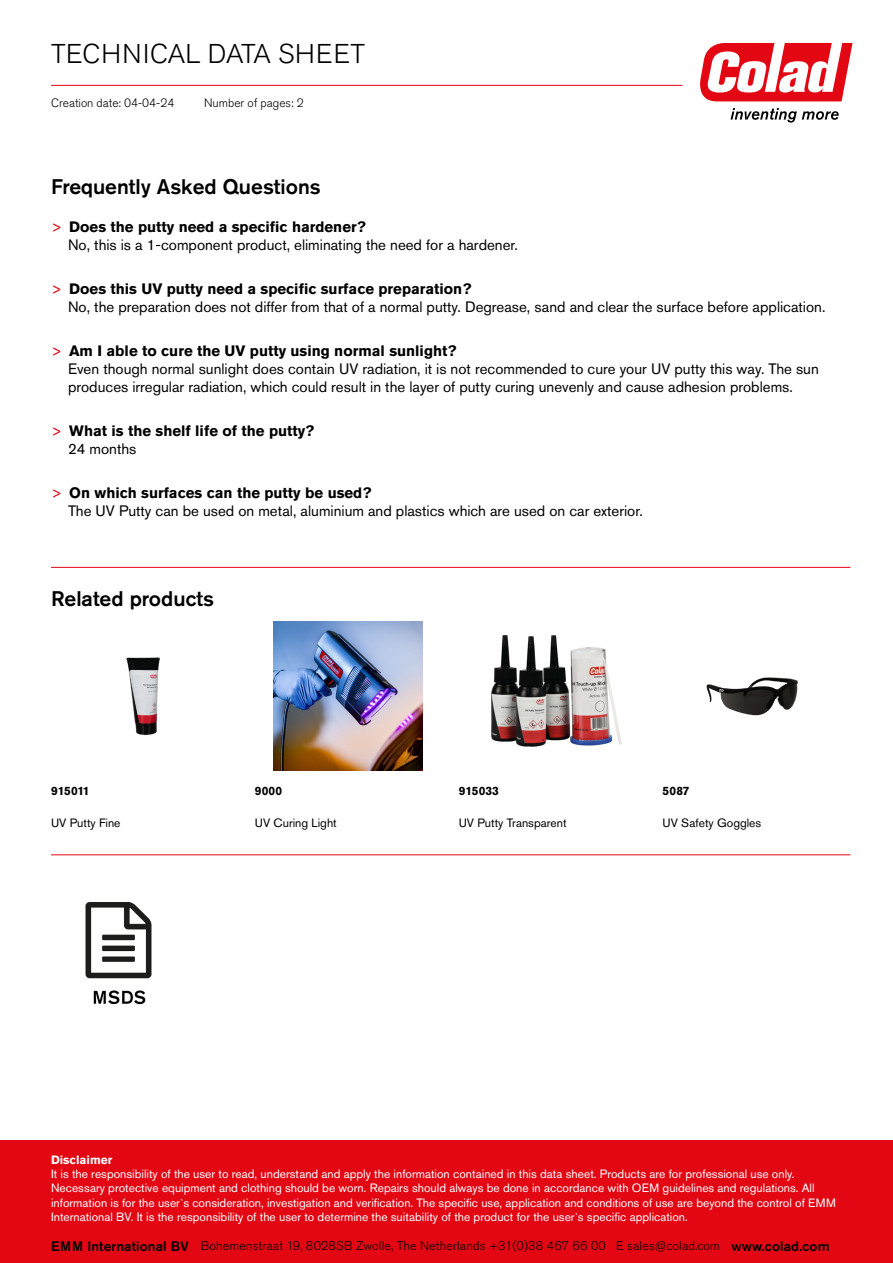
<style>
.page{position:relative;width:893px;height:1263px;background:#fff}
.page>*{position:absolute;margin:0;border:0;box-sizing:border-box;transform-origin:0 0}
.t1{font:300 27px "Akzidenz Grotesk Pro";letter-spacing:.01em;color:#000}
.t2{font:500 21px "Akzidenz Grotesk Pro";color:#000}
.t3{font:15px/18px "Akzidenz Grotesk Pro";color:#000}
.t4{font:700 15px/18px "Akzidenz Grotesk Pro";color:#000}
.t5{font:300 12.6px "Akzidenz Grotesk Pro";letter-spacing:.01em;color:#000}
.t6{font:12px/14.4px "Akzidenz Grotesk Pro";color:#fff}
.t7{font:12px "Akzidenz Grotesk Pro";color:#000}
.t8{font:300 12px "Akzidenz Grotesk Pro";color:#000}
.t9{font:700 12px "Akzidenz Grotesk Pro";color:#000}
.t10{font:700 12px "Akzidenz Grotesk Pro";color:#fff}
.s1{color:#e30613}
.s2{font-weight:700}
.s3{font-weight:400;color:#e30613}
.s4{font-weight:400}
.s5{font-weight:500;font-size:13.65px}
</style>
<div class="page">
<svg style="left:700px;top:43px;width:152px;height:58px"></svg>
<svg style="left:731px;top:108px;width:108px;height:15px"></svg>
<hr style="left:51px;top:85px;width:631px;height:1px;background:#e30613">
<hr style="left:51px;top:567px;width:799px;height:1px;background:#e30613">
<img style="left:126px;top:657px;width:34px;height:79px">
<img style="left:274px;top:621px;width:149px;height:149px">
<img style="left:491px;top:634px;width:131px;height:113px">
<img style="left:706px;top:677px;width:92px;height:39px">
<hr style="left:51px;top:854px;width:799px;height:1px;background:#e30613">
<img style="left:85px;top:902px;width:67px;height:103px">
<div style="left:0;top:1141px;width:893px;height:122px;background:#e30613"></div>
<h1 class="t1" style="left:51px;top:36px;width:316px">TECHNICAL DATA SHEET</h1>
<p class="t8" style="left:204px;top:95px;width:101px">Number of pages: 2</p>
<p class="t8" style="left:51px;top:95px;width:125px">Creation date: 04-04-24</p>
<h2 class="t2" style="left:51px;top:173px;width:271px">Frequently Asked Questions</h2>
<p class="t3" style="left:68px;top:218px;width:451px;text-indent:-17px"><span class="s1">&gt;</span> <span class="s2">Does the putty need a specific hardener?<br></span>No, this is a 1-component product, eliminating the need for a hardener.</p>
<p class="t3" style="left:68px;top:280px;width:759px;text-indent:-17px"><span class="s1">&gt;</span> <span class="s2">Does this UV putty need a specific surface preparation?<br></span>No, the preparation does not differ from that of a normal putty. Degrease, sand and clear the surface before application.</p>
<p class="t3" style="left:68px;top:341px;width:752px;text-indent:-17px"><span class="s1">&gt;</span> <span class="s2">Am I able to cure the UV putty using normal sunlight?<br></span>Even though normal sunlight does contain UV radiation, it is not recommended to cure your UV putty this way. The sun produces irregular radiation, which could result in the layer of putty curing unevenly and cause adhesion problems.</p>
<p class="t4" style="left:68px;top:421px;width:248px;text-indent:-17px"><span class="s3">&gt;</span> What is the shelf life of the putty?<br><span class="s4">24 months</span></p>
<p class="t3" style="left:68px;top:483px;width:576px;text-indent:-17px"><span class="s1">&gt;</span> <span class="s2">On which surfaces can the putty be used?<br></span>The UV Putty can be used on metal, aluminium and plastics which are used on car exterior.</p>
<h2 class="t2" style="left:51px;top:585px;width:165px">Related products</h2>
<p class="t9" style="left:51px;top:783px;width:40px">915011</p>
<p class="t9" style="left:255px;top:783px;width:29px">9000</p>
<p class="t9" style="left:459px;top:783px;width:42px">915033</p>
<p class="t9" style="left:663px;top:783px;width:28px">5087</p>
<p class="t7" style="left:51px;top:815px;width:71px">UV Putty Fine</p>
<p class="t7" style="left:255px;top:815px;width:83px">UV Curing Light</p>
<p class="t7" style="left:459px;top:815px;width:109px">UV Putty Transparent</p>
<p class="t7" style="left:663px;top:815px;width:100px">UV Safety Goggles</p>
<p class="t10" style="left:51px;top:1152px;width:63px">Disclaimer</p>
<p class="t6" style="left:51px;top:1166px;width:786px">It is the responsibility of the user to read, understand and apply the information contained in this data sheet. Products are for professional use only.<br>Necessary protective equipment and clothing should be worn. Repairs should always be done in accordance with OEM guidelines and regulations. All information is for the user`s consideration, investigation and verification. The specific use, application and conditions of use are beyond the control of EMM International BV. It is the responsibility of the user to determine the suitability of the product for the user`s specific application.</p>
<p class="t5" style="left:51px;top:1238px;width:780px"><span class="s5">EMM International BV</span> Bohemenstraat 19, 8028SB Zwolle, The Netherlands +31(0)38 467 66 00 E sales@colad.com <span class="s5">www.colad.com</span></p>
</div>
